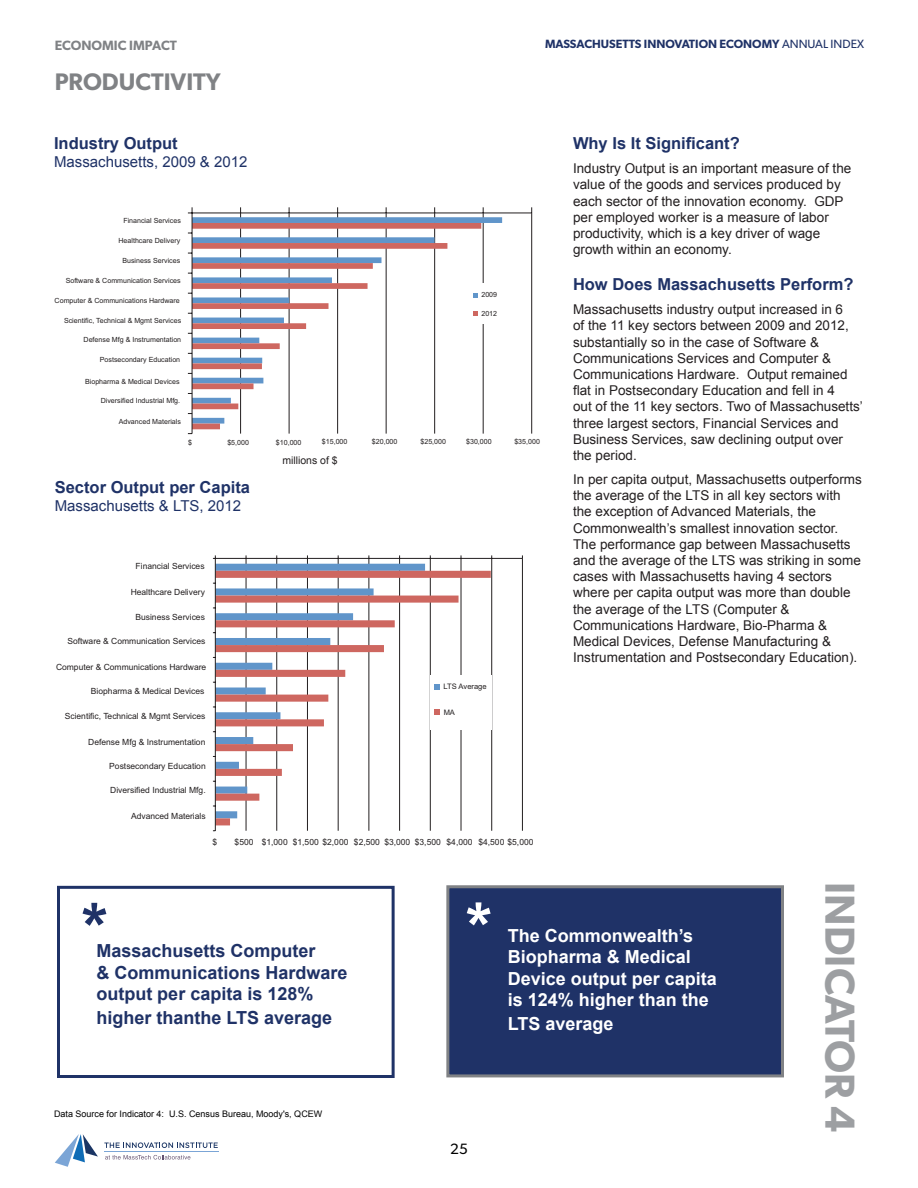
<style>
.page{position:relative;width:918px;height:1188px;background:#fff}
.page>*{position:absolute;margin:0;border:0;box-sizing:border-box;transform-origin:0 0}
.t1{font:700 67.5px "Arial";color:#1f3267}
.t2{font:700 67.5px "Arial";color:#fff}
.t3{font:600 42px "Gibson";color:#9d9fa2}
.Green_Header_2{font:600 24px "Gibson";color:#808285}
.t4{font:700 18px "Arial";color:#1f3267}
.t5{font:700 18px "Arial";color:#fff}
.t6{font:700 16.5px "Arial";color:#1f3267}
.t7{font:15px "Arial";color:#1f3267}
.t8{font:15px "Gibson";color:#000}
.t9{font:13.5px/16.2px "Arial";color:#231f20}
.t10{font:600 13.5px "Gibson";color:#808285}
.t11{font:600 12px "Gibson";color:#1f3267}
.t12{font:10.5px "Arial";color:#231f20}
.t13{font:9px "Arial";color:#000}
.t14{font:8.55px "Arial";color:#231f20}
.t15{font:7.5px "Arial";color:#231f20}
.t16{font:7.05px "Arial";color:#231f20}
.s1{font-weight:400}
</style>
<div class="page">
<hr style="left:240px;top:213px;width:1px;height:221px;background:#231f20">
<hr style="left:289px;top:213px;width:1px;height:221px;background:#231f20">
<hr style="left:337px;top:213px;width:1px;height:221px;background:#231f20">
<hr style="left:386px;top:213px;width:1px;height:221px;background:#231f20">
<hr style="left:434px;top:213px;width:1px;height:221px;background:#231f20">
<hr style="left:483px;top:213px;width:1px;height:221px;background:#231f20">
<hr style="left:531px;top:213px;width:1px;height:221px;background:#231f20">
<svg style="left:193px;top:217px;width:309px;height:207px"></svg>
<svg style="left:193px;top:223px;width:288px;height:206px"></svg>
<hr style="left:192px;top:213px;width:340px;height:1px;background:#231f20">
<svg style="left:188px;top:207px;width:5px;height:7px"></svg>
<hr style="left:192px;top:213px;width:1px;height:221px;background:#231f20">
<div style="left:463px;top:283px;width:43px;height:41px;background:#fff"></div>
<svg style="left:473px;top:293px;width:4px;height:5px"></svg>
<svg style="left:473px;top:311px;width:4px;height:5px"></svg>
<hr style="left:246px;top:558px;width:1px;height:273px;background:#231f20">
<hr style="left:276px;top:558px;width:1px;height:273px;background:#231f20">
<hr style="left:307px;top:558px;width:1px;height:273px;background:#231f20">
<hr style="left:338px;top:558px;width:1px;height:273px;background:#231f20">
<hr style="left:368px;top:558px;width:1px;height:273px;background:#231f20">
<hr style="left:399px;top:558px;width:1px;height:273px;background:#231f20">
<hr style="left:430px;top:558px;width:1px;height:273px;background:#231f20">
<hr style="left:461px;top:558px;width:1px;height:273px;background:#231f20">
<hr style="left:491px;top:558px;width:1px;height:273px;background:#231f20">
<hr style="left:522px;top:558px;width:1px;height:273px;background:#231f20">
<svg style="left:216px;top:564px;width:209px;height:7px"></svg>
<svg style="left:216px;top:571px;width:275px;height:254px"></svg>
<hr style="left:215px;top:558px;width:307px;height:1px;background:#231f20">
<hr style="left:215px;top:558px;width:1px;height:273px;background:#231f20">
<div style="left:430px;top:675px;width:62px;height:55px;background:#fff"></div>
<svg style="left:435px;top:684px;width:5px;height:6px"></svg>
<svg style="left:435px;top:709px;width:5px;height:6px"></svg>
<div style="left:446px;top:885px;width:338px;height:192px;background:#1f3267;border:3px solid #808285"></div>
<div style="left:57px;top:886px;width:338px;height:192px;border:3px solid #1f3267"></div>
<hr style="left:104px;top:1151px;width:115px;height:1px;background:#7ba5d6">
<svg style="left:104px;top:1142px;width:114px;height:6px"></svg>
<svg style="left:105px;top:1155px;width:85px;height:5px"></svg>
<svg style="left:55px;top:1134px;width:43px;height:33px"></svg>
<p class="t10" style="left:55px;top:38px;width:124px">ECONOMIC IMPACT</p>
<p class="Green_Header_2" style="left:55px;top:67px;width:168px">PRODUCTIVITY</p>
<p class="t11" style="left:545px;top:37px;width:320px">MASSACHUSETTS INNOVATION ECONOMY <span class="s1">ANNUAL INDEX</span></p>
<p class="t6" style="left:54px;top:132px;width:125px">Industry Output</p>
<p class="t7" style="left:54px;top:152px;width:195px">Massachusetts, 2009 &amp; 2012</p>
<p class="t16" style="left:123px;top:216px;width:59px">Financial Services</p>
<p class="t16" style="left:119px;top:236px;width:63px">Healthcare Delivery</p>
<p class="t16" style="left:122px;top:256px;width:59px">Business Services</p>
<p class="t16" style="left:66px;top:276px;width:117px">Software &amp; Communication Services</p>
<p class="t16" style="left:55px;top:296px;width:127px">Computer &amp; Communications Hardware</p>
<p class="t16" style="left:64px;top:316px;width:119px">Scientific, Technical &amp; Mgmt Services</p>
<p class="t16" style="left:84px;top:335px;width:99px">Defense Mfg &amp; Instrumentation</p>
<p class="t16" style="left:100px;top:355px;width:82px">Postsecondary Education</p>
<p class="t16" style="left:101px;top:396px;width:81px">Diversified Industrial Mfg.</p>
<p class="t16" style="left:119px;top:417px;width:64px">Advanced Materials</p>
<p class="t16" style="left:85px;top:377px;width:96px">Biopharma &amp; Medical Devices</p>
<p class="t16" style="left:481px;top:290px;width:17px">2009</p>
<p class="t16" style="left:481px;top:309px;width:17px">2012</p>
<p class="t16" style="left:188px;top:438px;width:5px">$</p>
<p class="t16" style="left:227px;top:438px;width:23px">$5,000</p>
<p class="t16" style="left:276px;top:438px;width:27px">$10,000</p>
<p class="t16" style="left:322px;top:437px;width:27px">$15,000</p>
<p class="t16" style="left:372px;top:437px;width:27px">$20,000</p>
<p class="t16" style="left:420px;top:437px;width:27px">$25,000</p>
<p class="t16" style="left:466px;top:437px;width:27px">$30,000</p>
<p class="t16" style="left:514px;top:437px;width:27px">$35,000</p>
<p class="t12" style="left:282px;top:453px;width:57px">millions of $</p>
<p class="t6" style="left:55px;top:477px;width:197px">Sector Output per Capita</p>
<p class="t7" style="left:55px;top:496px;width:188px">Massachusetts &amp; LTS, 2012</p>
<p class="t14" style="left:136px;top:561px;width:71px">Financial Services</p>
<p class="t14" style="left:131px;top:586px;width:76px">Healthcare Delivery</p>
<p class="t14" style="left:135px;top:611px;width:71px">Business Services</p>
<p class="t14" style="left:67px;top:635px;width:140px">Software &amp; Communication Services</p>
<p class="t14" style="left:56px;top:661px;width:152px">Computer &amp; Communications Hardware</p>
<p class="t14" style="left:91px;top:685px;width:115px">Biopharma &amp; Medical Devices</p>
<p class="t14" style="left:65px;top:710px;width:142px">Scientific, Technical &amp; Mgmt Services</p>
<p class="t14" style="left:88px;top:736px;width:119px">Defense Mfg &amp; Instrumentation</p>
<p class="t14" style="left:109px;top:760px;width:98px">Postsecondary Education</p>
<p class="t14" style="left:110px;top:784px;width:97px">Diversified Industrial Mfg.</p>
<p class="t14" style="left:131px;top:811px;width:76px">Advanced Materials</p>
<p class="t15" style="left:444px;top:682px;width:45px">LTS Average</p>
<p class="t15" style="left:444px;top:707px;width:13px">MA</p>
<p class="t14" style="left:212px;top:836px;width:6px">$</p>
<p class="t14" style="left:235px;top:836px;width:300px">$500 $1,000 $1,500 $2,000 $2,500 $3,000 $3,500 $4,000 $4,500 $5,000</p>
<p class="t6" style="left:573px;top:132px;width:168px">Why Is It Significant?</p>
<p class="t9" style="left:573px;top:160px;width:280px">Industry Output is an important measure of the value of the goods and services produced by each sector of the innovation economy. GDP per employed worker is a measure of labor</p>
<p class="t9" style="left:573px;top:225px;width:249px">productivity, which is a key driver of wage growth within an economy.</p>
<p class="t6" style="left:573px;top:273px;width:282px">How Does Massachusetts Perform?</p>
<p class="t9" style="left:573px;top:301px;width:277px">Massachusetts industry output increased in 6 of the 11 key sectors between 2009 and 2012, substantially so in the case of Software &amp;</p>
<p class="t9" style="left:573px;top:350px;width:276px">Communications Services and Computer &amp;<br>Communications Hardware. Output remained flat in Postsecondary Education and fell in 4</p>
<p class="t9" style="left:573px;top:399px;width:291px">out of the 11 key sectors. Two of Massachusetts’ three largest sectors, Financial Services and Business Services, saw declining output over the period.</p>
<p class="t9" style="left:573px;top:471px;width:290px">In per capita output, Massachusetts outperforms the average of the LTS in all key sectors with the exception of Advanced Materials, the</p>
<p class="t9" style="left:573px;top:520px;width:267px">Commonwealth’s smallest innovation sector.</p>
<p class="t9" style="left:573px;top:536px;width:289px">The performance gap between Massachusetts and the average of the LTS was striking in some cases with Massachusetts having 4 sectors where per capita output was more than double the average of the LTS (Computer &amp;</p>
<p class="t9" style="left:573px;top:617px;width:286px">Communications Hardware, Bio-Pharma &amp;<br>Medical Devices, Defense Manufacturing &amp;<br>Instrumentation and Postsecondary Education).</p>
<p class="t1" style="left:82px;top:884px;width:28px">*</p>
<p class="t2" style="left:466px;top:883px;width:28px">*</p>
<p class="t4" style="left:96px;top:939px;width:221px">Massachusetts Computer</p>
<p class="t4" style="left:96px;top:961px;width:253px">&amp; Communications Hardware</p>
<p class="t4" style="left:96px;top:982px;width:219px">output per capita is 128%</p>
<p class="t4" style="left:96px;top:1006px;width:237px">higher thanthe LTS average</p>
<p class="t5" style="left:508px;top:923px;width:187px">The Commonwealth’s</p>
<p class="t5" style="left:508px;top:945px;width:185px">Biopharma &amp; Medical</p>
<p class="t5" style="left:508px;top:967px;width:211px">Device output per capita</p>
<p class="t5" style="left:508px;top:988px;width:203px">is 124% higher than the</p>
<p class="t5" style="left:508px;top:1012px;width:107px">LTS average</p>
<p class="t13" style="left:54px;top:1108px;width:270px">Data Source for Indicator 4: U.S. Census Bureau, Moody's, QCEW</p>
<p class="t8" style="left:450px;top:1140px;width:19px">25</p>
<p class="t3" style="left:865px;top:882px;width:252px;rotate:90deg">INDICATOR 4</p>
</div>
